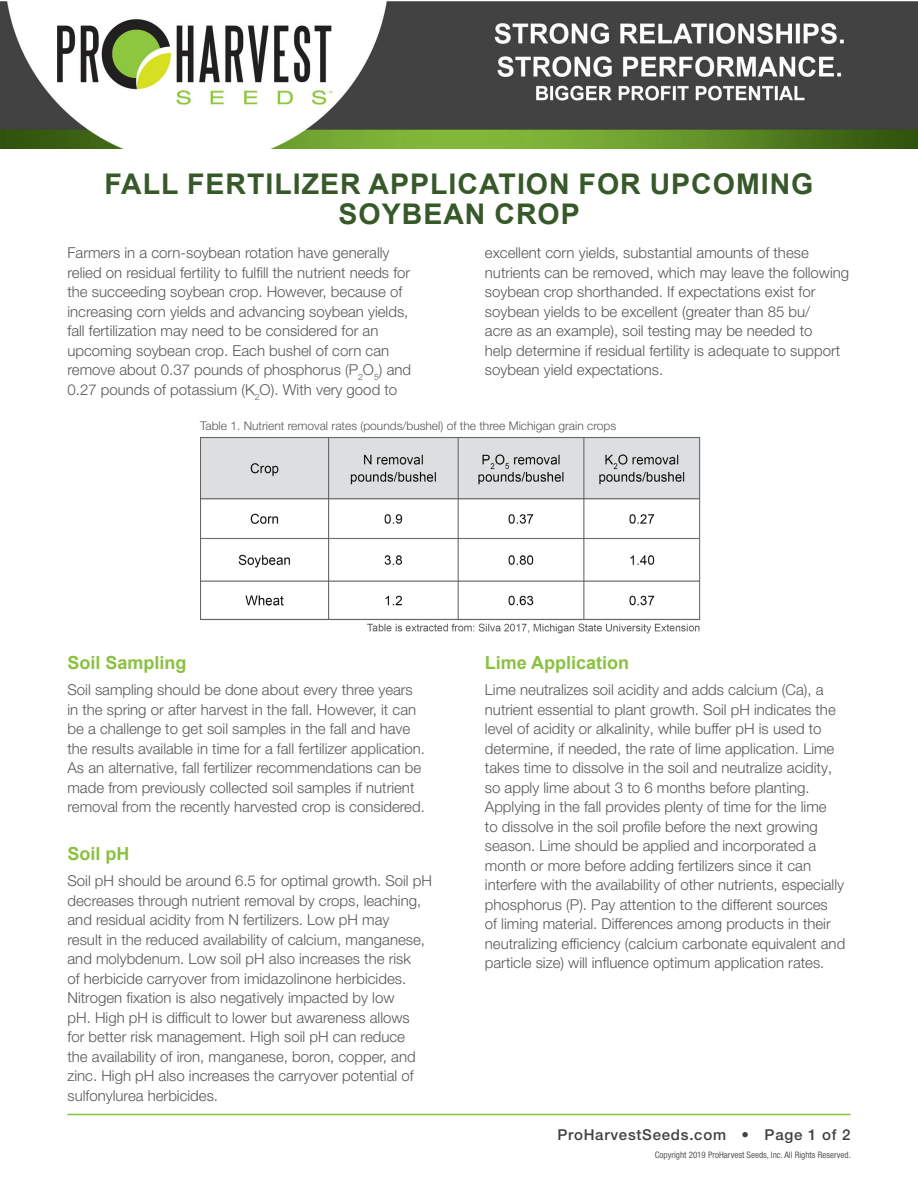
<style>
.page{position:relative;width:918px;height:1188px;background:#fff}
.page>*{position:absolute;margin:0;border:0;box-sizing:border-box;transform-origin:0 0}
.t1{font:700 28.5px/30px "Arial";letter-spacing:.035em;color:#37592a;text-align:center}
.t2{font:700 18px "Arial";color:#8ac140}
.t3{font:300 15px/19.5px "Helvetica Neue LT Pro";color:#57585a}
.t4{font:500 15px "Helvetica Neue";letter-spacing:.05em;color:#414141}
.t5{font:300 12px "Helvetica Neue LT Pro";color:#57585a}
.t6{font:condensed 9px "Helvetica Neue LT Std";color:#57585a}
</style>
<div class="page">
<img style="left:0;top:1px;width:918px;height:147px">
<hr style="left:68px;top:1114px;width:782px;height:1px;background:#8ac140">
<img style="left:200px;top:437px;width:501px;height:197px">
<h1 class="t1" style="left:104px;top:169px;width:710px">FALL FERTILIZER APPLICATION FOR UPCOMING<br>SOYBEAN CROP</h1>
<p class="t3" style="left:68px;top:243px;width:345px">Farmers in a corn-soybean rotation have generally relied on residual fertility to fulfill the nutrient needs for the succeeding soybean crop. However, because of increasing corn yields and advancing soybean yields, fall fertilization may need to be considered for an upcoming soybean crop. Each bushel of corn can remove about 0.37 pounds of phosphorus (P<sub>2</sub>O<sub>5</sub>) and 0.27 pounds of potassium (K<sub>2</sub>O). With very good to</p>
<p class="t5" style="left:200px;top:419px;width:418px">Table 1. Nutrient removal rates (pounds/bushel) of the three Michigan grain crops</p>
<p class="t3" style="left:485px;top:243px;width:366px">excellent corn yields, substantial amounts of these nutrients can be removed, which may leave the following soybean crop shorthanded. If expectations exist for soybean yields to be excellent (greater than 85 bu/<br>acre as an example), soil testing may be needed to<br>help determine if residual fertility is adequate to support soybean yield expectations.</p>
<p class="t2" style="left:68px;top:650px;width:121px">Soil Sampling</p>
<p class="t3" style="left:68px;top:680px;width:359px">Soil sampling should be done about every three years in the spring or after harvest in the fall. However, it can be a challenge to get soil samples in the fall and have the results available in time for a fall fertilizer application.<br>As an alternative, fall fertilizer recommendations can be made from previously collected soil samples if nutrient removal from the recently harvested crop is considered.</p>
<p class="t2" style="left:68px;top:841px;width:64px">Soil pH</p>
<p class="t3" style="left:68px;top:871px;width:366px">Soil pH should be around 6.5 for optimal growth. Soil pH decreases through nutrient removal by crops, leaching, and residual acidity from N fertilizers. Low pH may<br>result in the reduced availability of calcium, manganese, and molybdenum. Low soil pH also increases the risk<br>of herbicide carryover from imidazolinone herbicides.<br>Nitrogen fixation is also negatively impacted by low<br>pH. High pH is difficult to lower but awareness allows<br>for better risk management. High soil pH can reduce<br>the availability of iron, manganese, boron, copper, and zinc. High pH also increases the carryover potential of sulfonylurea herbicides.</p>
<p class="t2" style="left:485px;top:650px;width:146px">Lime Application</p>
<p class="t3" style="left:485px;top:680px;width:362px">Lime neutralizes soil acidity and adds calcium (Ca), a nutrient essential to plant growth. Soil pH indicates the level of acidity or alkalinity, while buffer pH is used to determine, if needed, the rate of lime application. Lime takes time to dissolve in the soil and neutralize acidity, so apply lime about 3 to 6 months before planting.<br>Applying in the fall provides plenty of time for the lime<br>to dissolve in the soil profile before the next growing season. Lime should be applied and incorporated a month or more before adding fertilizers since it can interfere with the availability of other nutrients, especially phosphorus (P). Pay attention to the different sources<br>of liming material. Differences among products in their neutralizing efficiency (calcium carbonate equivalent and particle size) will influence optimum application rates.</p>
<p class="t4" style="left:558px;top:1126px;width:294px">ProHarvestSeeds.com • Page 1 of 2</p>
<p class="t6" style="left:655px;top:1149px;width:197px">Copyright 2019 ProHarvest Seeds, Inc. All Rights Reserved.</p>
</div>
